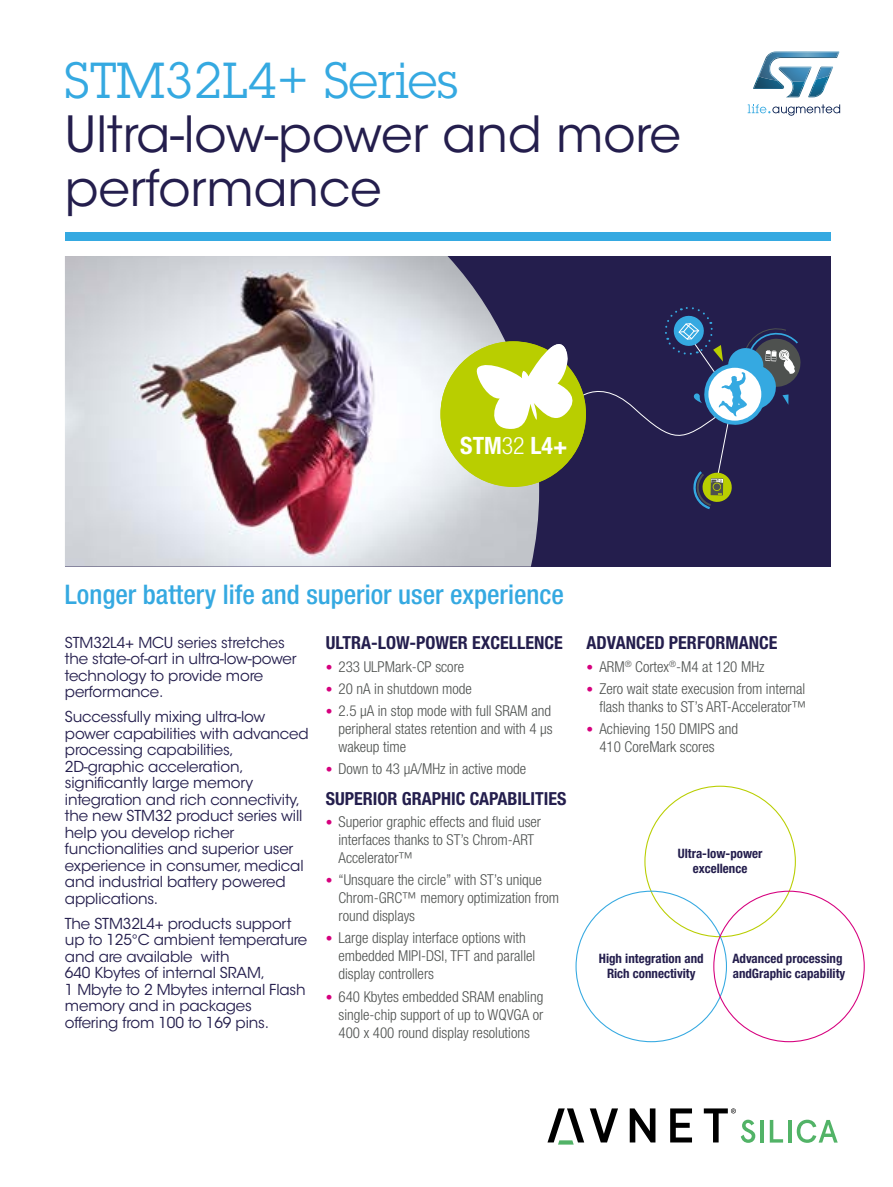
<style>
.page{position:relative;width:893px;height:1187px;background:#fff}
.page>*{position:absolute;margin:0;border:0;box-sizing:border-box;transform-origin:0 0}
.t1{font:49.5px/54px "ITC Avant Garde Std";color:#241e4d}
.t2{font:49.5px "Lubalin Graph Std";color:#35a9e1}
.t3{font:500 condensed 27px "Helvetica Neue LT Std";color:#35a9e1}
.t4{font:700 condensed 23.85px "Helvetica Neue LT Std";color:#fff}
.t5{font:700 condensed 18px "Helvetica Neue LT Std";color:#241e4d}
.t6{font:300 condensed 15px/18px "Helvetica Neue LT Std";color:#4e514f}
.t7{font:15px/16.5px "ITC Avant Garde Std";letter-spacing:-.01em;color:#241e4d}
.t8{font:700 condensed 12.9px/15.6px "Helvetica Neue LT Std";color:#241e4d;text-align:center}
.s1{font-weight:300}
.s2{font-size:13.5px;color:#d6007e}
</style>
<div class="page">
<div style="left:65px;top:256px;width:765px;height:310px;background:#241e4d"></div>
<img style="left:65px;top:256px;width:474px;height:310px">
<svg style="left:441px;top:306px;width:360px;height:203px"></svg>
<div style="left:65px;top:232px;width:765px;height:9px;background:#35a9e1"></div>
<hr style="left:760px;top:1119px;width:4px;height:23px;background:#52b367">
<svg style="left:770px;top:1120px;width:13px;height:22px"></svg>
<hr style="left:788px;top:1119px;width:3px;height:23px;background:#52b367">
<svg style="left:797px;top:1119px;width:41px;height:23px"></svg>
<svg style="left:547px;top:1108px;width:37px;height:36px"></svg>
<svg style="left:670px;top:1108px;width:22px;height:34px"></svg>
<svg style="left:590px;top:1108px;width:28px;height:34px"></svg>
<svg style="left:630px;top:1108px;width:25px;height:34px"></svg>
<svg style="left:704px;top:1108px;width:51px;height:34px"></svg>
<svg style="left:748px;top:104px;width:92px;height:12px"></svg>
<svg style="left:753px;top:51px;width:87px;height:47px"></svg>
<h1 class="t2" style="left:65px;top:49px;width:395px">STM32L4+ Series</h1>
<h1 class="t1" style="left:65px;top:107px;width:617px">Ultra-low-power and more performance</h1>
<h3 class="t4" style="left:460px;top:431px;width:109px">STM<span class="s1">32</span> L4+</h3>
<h2 class="t3" style="left:65px;top:578px;width:501px">Longer battery life and superior user experience</h2>
<p class="t7" style="left:65px;top:634px;width:233px">STM32L4+ MCU series stretches the state-of-art in ultra-low-power technology to provide more performance.</p>
<p class="t7" style="left:65px;top:708px;width:245px">Successfully mixing ultra-low power capabilities with advanced processing capabilities,<br>2D-graphic acceleration, significantly large memory integration and rich connectivity, the new STM32 product series will help you develop richer functionalities and superior user experience in consumer, medical and industrial battery powered applications.</p>
<p class="t7" style="left:65px;top:915px;width:244px">The STM32L4+ products support up to 125°C ambient temperature and are available with<br>640 Kbytes of internal SRAM,<br>1 Mbyte to 2 Mbytes internal Flash memory and in packages offering from 100 to 169 pins.</p>
<p class="t5" style="left:326px;top:632px;width:239px">ULTRA-LOW-POWER EXCELLENCE</p>
<p class="t6" style="left:326px;top:657px;width:140px"><span class="s2">•</span> 233 ULPMark-CP score</p>
<p class="t6" style="left:326px;top:679px;width:148px"><span class="s2">•</span> 20 nA in shutdown mode</p>
<p class="t6" style="left:339px;top:701px;width:216px;text-align:justify;text-indent:-13px"><span class="s2">•</span> 2.5 µA in stop mode with full SRAM and peripheral states retention and with 4 µs wakeup time</p>
<p class="t6" style="left:326px;top:760px;width:202px"><span class="s2">•</span> Down to 43 µA/MHz in active mode</p>
<p class="t5" style="left:326px;top:787px;width:242px">SUPERIOR GRAPHIC CAPABILITIES</p>
<p class="t6" style="left:339px;top:812px;width:204px;text-indent:-13px"><span class="s2">•</span> Superior graphic effects and fluid user interfaces thanks to ST’s Chrom-ART<br>Accelerator™</p>
<p class="t6" style="left:339px;top:870px;width:222px;text-indent:-13px"><span class="s2">•</span> “Unsquare the circle” with ST’s unique<br>Chrom-GRC™ memory optimization from round displays</p>
<p class="t6" style="left:339px;top:928px;width:198px;text-indent:-13px"><span class="s2">•</span> Large display interface options with embedded MIPI-DSI, TFT and parallel display controllers</p>
<p class="t6" style="left:339px;top:987px;width:206px;text-align:justify;text-indent:-13px"><span class="s2">•</span> 640 Kbytes embedded SRAM enabling single-chip support of up to WQVGA or 400 x 400 round display resolutions</p>
<p class="t5" style="left:587px;top:632px;width:192px">ADVANCED PERFORMANCE</p>
<p class="t6" style="left:587px;top:657px;width:179px"><span class="s2">•</span> ARM<sup>®</sup> Cortex<sup>®</sup>-M4 at 120 MHz</p>
<p class="t6" style="left:587px;top:679px;width:222px;text-align:right"><span class="s2">•</span> Zero wait state execusion from internal flash thanks to ST’s ART-Accelerator™</p>
<p class="t6" style="left:599px;top:719px;width:140px;text-indent:-13px"><span class="s2">•</span> Achieving 150 DMIPS and<br>410 CoreMark scores</p>
<p class="t8" style="left:678px;top:845px;width:86px">Ultra-low-power excellence</p>
<p class="t8" style="left:599px;top:949px;width:106px">High integration and<br>Rich connectivity</p>
<p class="t8" style="left:732px;top:949px;width:114px;text-align:left">Advanced processing andGraphic capability</p>
</div>
